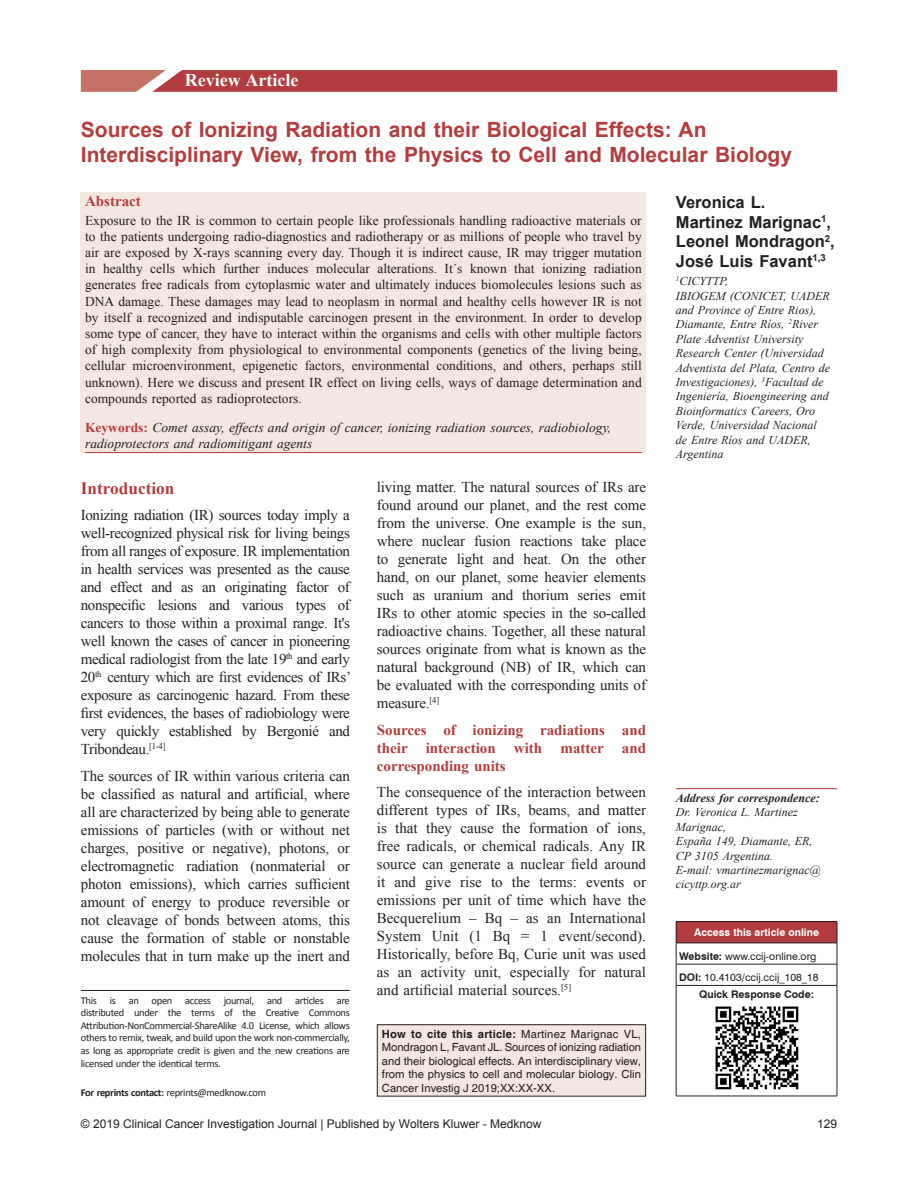
<style>
.page{position:relative;width:918px;height:1188px;background:#fff}
.page>*{position:absolute;margin:0;border:0;box-sizing:border-box;transform-origin:0 0}
.AT{font:700 21px/25.2px "Arial";color:#b33c3e}
.AH{font:700 18px "Times New Roman";color:#fff}
.t1{font:700 17.25px "Times New Roman";color:#b33c3e}
.AU{font:700 16.5px/19.5px "Arial";color:#231f20}
.TX{font:15px/18px "Times New Roman";letter-spacing:-.01em;color:#231f20;text-align:justify}
.ABSH{font:700 15px/18px "Times New Roman";color:#b33c3e;text-align:justify}
.ABS{font:13.5px/16.2px "Times New Roman";color:#231f20;text-align:justify}
.KWD{font:italic 13.5px/16.2px "Times New Roman";color:#231f20}
.AFF{font:italic 12px/14.4px "Times New Roman";color:#231f20}
.ADD{font:italic 12px/14.4px "Times New Roman";color:#231f20}
.t2{font:12px "Arial";color:#231f20}
.HTC{font:11.25px/13.5px "Helvetica";color:#231f20;text-align:justify}
.TX-2{font:10.5px/12.6px "Calibri";letter-spacing:-.03em;color:#231f20;text-align:justify}
.DOI{font:10.5px "Swiss 721 BT";color:#231f20}
.Website{font:10.5px "Swiss 721 BT";color:#231f20}
.ATAO{font:700 10.5px "Swiss 721 BT";color:#fff}
.QRC{font:700 10.5px "Swiss 721 BT";color:#231f20}
.s1{font-weight:700;font-style:normal;color:#b33c3e}
.s2{font-weight:700}
</style>
<div class="page">
<hr style="left:676px;top:788px;width:161px;height:1px;background:#b33c3e">
<div style="left:676px;top:922px;width:161px;height:21px;background:#b33c3e"></div>
<hr style="left:676px;top:943px;width:161px;height:1px;background:#231f20">
<hr style="left:676px;top:964px;width:161px;height:1px;background:#231f20">
<hr style="left:676px;top:985px;width:161px;height:1px;background:#231f20">
<hr style="left:676px;top:921px;width:161px;height:1px;background:#231f20">
<svg style="left:676px;top:922px;width:1px;height:63px"></svg>
<svg style="left:837px;top:922px;width:1px;height:63px"></svg>
<hr style="left:676px;top:986px;width:1px;height:110px;background:#231f20">
<hr style="left:837px;top:986px;width:1px;height:110px;background:#231f20">
<hr style="left:676px;top:1096px;width:161px;height:1px;background:#231f20">
<img style="left:715px;top:1006px;width:84px;height:84px">
<div style="left:81px;top:192px;width:565px;height:260px;background:#f4e6e1"></div>
<hr style="left:85px;top:452px;width:557px;height:1px;background:#b33c3e">
<svg style="left:81px;top:70px;width:756px;height:22px;background:#b64747"></svg>
<div style="left:377px;top:1025px;width:269px;height:71px;background:#f4e6e1"></div>
<div style="left:377px;top:1024px;width:269px;height:73px;border:1px solid #231f20"></div>
<hr style="left:81px;top:990px;width:269px;height:1px;background:#231f20">
<p class="AH" style="left:185px;top:68px;width:115px">Review Article</p>
<p class="AT" style="left:81px;top:118px;width:713px">Sources of Ionizing Radiation and their Biological Effects: An<br>Interdisciplinary View, from the Physics to Cell and Molecular Biology</p>
<p class="ABSH" style="left:85px;top:192px;width:57px">Abstract</p>
<p class="ABS" style="left:85px;top:212px;width:558px">Exposure to the IR is common to certain people like professionals handling radioactive materials or to the patients undergoing radio-diagnostics and radiotherapy or as millions of people who travel by air are exposed by X-rays scanning every day. Though it is indirect cause, IR may trigger mutation in healthy cells which further induces molecular alterations. It´s known that ionizing radiation generates free radicals from cytoplasmic water and ultimately induces biomolecules lesions such as DNA damage. These damages may lead to neoplasm in normal and healthy cells however IR is not by itself a recognized and indisputable carcinogen present in the environment. In order to develop some type of cancer, they have to interact within the organisms and cells with other multiple factors of high complexity from physiological to environmental components (genetics of the living being, cellular microenvironment, epigenetic factors, environmental conditions, and others, perhaps still unknown). Here we discuss and present IR effect on living cells, ways of damage determination and compounds reported as radioprotectors.</p>
<p class="KWD" style="left:85px;top:419px;width:528px"><span class="s1">Keywords:</span> Comet assay, effects and origin of cancer, ionizing radiation sources, radiobiology, radioprotectors and radiomitigant agents</p>
<h1 class="t1" style="left:81px;top:476px;width:95px">Introduction</h1>
<p class="TX" style="left:81px;top:506px;width:272px">Ionizing radiation (IR) sources today imply a well‑recognized physical risk for living beings from all ranges of exposure. IR implementation in health services was presented as the cause and effect and as an originating factor of nonspecific lesions and various types of cancers to those within a proximal range. It's well known the cases of cancer in pioneering medical radiologist from the late 19<sup>th</sup> and early 20<sup>th</sup> century which are first evidences of IRs’ exposure as carcinogenic hazard. From these first evidences, the bases of radiobiology were very quickly established by Bergonié and Tribondeau.<sup>[1-4]</sup></p>
<p class="TX" style="left:81px;top:766px;width:271px">The sources of IR within various criteria can be classified as natural and artificial, where all are characterized by being able to generate emissions of particles (with or without net charges, positive or negative), photons, or electromagnetic radiation (nonmaterial or photon emissions), which carries sufficient amount of energy to produce reversible or not cleavage of bonds between atoms, this cause the formation of stable or nonstable molecules that in turn make up the inert and</p>
<p class="TX-2" style="left:81px;top:994px;width:271px">This is an open access journal, and articles are distributed under the terms of the Creative Commons Attribution‑NonCommercial‑ShareAlike 4.0 License, which allows others to remix, tweak, and build upon the work non‑commercially, as long as appropriate credit is given and the new creations are licensed under the identical terms.</p>
<p class="TX-2" style="left:81px;top:1086px;width:187px"><span class="s2">For reprints contact:</span> reprints@medknow.com</p>
<p class="TX" style="left:377px;top:478px;width:271px">living matter. The natural sources of IRs are found around our planet, and the rest come from the universe. One example is the sun, where nuclear fusion reactions take place to generate light and heat. On the other hand, on our planet, some heavier elements such as uranium and thorium series emit IRs to other atomic species in the so‑called radioactive chains. Together, all these natural sources originate from what is known as the natural background (NB) of IR, which can be evaluated with the corresponding units of measure.<sup>[4]</sup></p>
<h2 class="ABSH" style="left:377px;top:720px;width:271px">Sources of ionizing radiations and their interaction with matter and corresponding units</h2>
<p class="TX" style="left:377px;top:783px;width:271px">The consequence of the interaction between different types of IRs, beams, and matter is that they cause the formation of ions, free radicals, or chemical radicals. Any IR source can generate a nuclear field around it and give rise to the terms: events or emissions per unit of time which have the Becquerelium – Bq – as an International System Unit (1 Bq = 1 event/second).<br>Historically, before Bq, Curie unit was used as an activity unit, especially for natural and artificial material sources.<sup>[5]</sup></p>
<p class="HTC" style="left:382px;top:1027px;width:261px"><span class="s2">How to cite this article:</span> Martinez Marignac VL, Mondragon L, Favant JL. Sources of ionizing radiation and their biological effects. An interdisciplinary view, from the physics to cell and molecular biology. Clin Cancer Investig J 2019;XX:XX-XX.</p>
<p class="AU" style="left:676px;top:193px;width:160px">Veronica L.<br>Martinez Marignac<sup>1</sup>,<br>Leonel Mondragon<sup>2</sup>,<br>José Luis Favant<sup>1,3</sup></p>
<p class="AFF" style="left:676px;top:274px;width:156px"><sup>1</sup>CICYTTP,<br>IBIOGEM (CONICET, UADER and Province of Entre Rios),<br>Diamante, Entre Ríos, <sup>2</sup>River<br>Plate Adventist University<br>Research Center (Universidad<br>Adventista del Plata, Centro de<br>Investigaciones), <sup>3</sup>Facultad de<br>Ingeniería, Bioengineering and<br>Bioinformatics Careers, Oro<br>Verde, Universidad Nacional de Entre Ríos and UADER,<br>Argentina</p>
<p class="ADD" style="left:676px;top:790px;width:146px"><span class="s2">Address for correspondence:<br></span>Dr. Veronica L. Martinez<br>Marignac,<br>España 149, Diamante, ER,<br>CP 3105 Argentina.<br>E‑mail: vmartinezmarignac@ cicyttp.org.ar</p>
<p class="ATAO" style="left:694px;top:925px;width:126px">Access this article online</p>
<p class="Website" style="left:679px;top:949px;width:139px"><span class="s2">Website:</span> www.ccij‑online.org</p>
<p class="DOI" style="left:679px;top:970px;width:141px"><span class="s2">DOI:</span> 10.4103/ccij.ccij_108_18</p>
<p class="QRC" style="left:699px;top:987px;width:116px">Quick Response Code:</p>
<p class="t2" style="left:81px;top:1116px;width:462px">© 2019 Clinical Cancer Investigation Journal | Published by Wolters Kluwer - Medknow</p>
<p class="t2" style="left:817px;top:1116px;width:22px">129</p>
</div>
